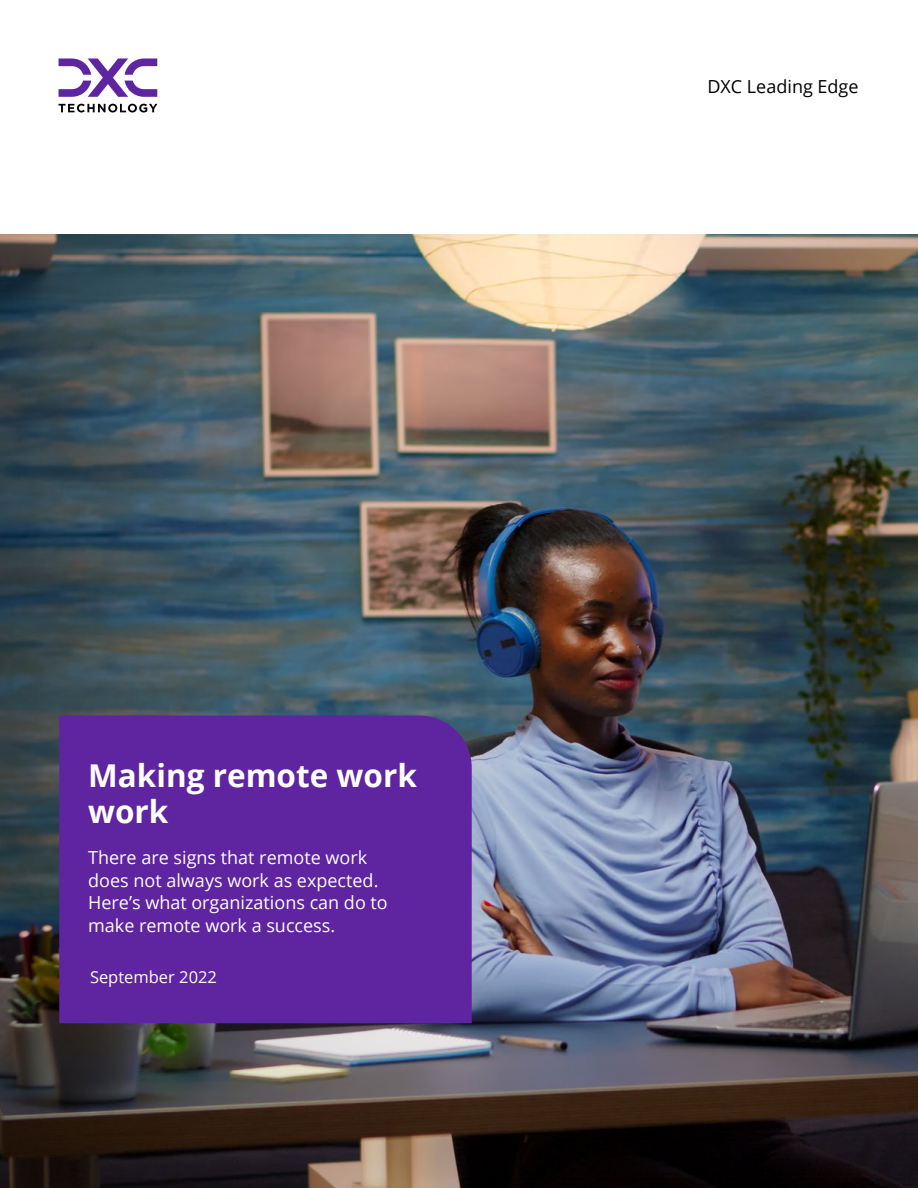
<style>
.page{position:relative;width:918px;height:1188px;background:#fff}
.page>*{position:absolute;margin:0;border:0;box-sizing:border-box;transform-origin:0 0}
.t1{font:700 31.5px/36px "Open Sans";color:#fff}
.t2{font:18px/22.5px "Open Sans";color:#fff}
.t3{font:18px "Open Sans";color:#000}
.t4{font:16.5px "Open Sans";color:#fff}
</style>
<div class="page">
<svg style="left:58px;top:104px;width:99px;height:8px"></svg>
<svg style="left:59px;top:59px;width:98px;height:38px"></svg>
<img style="left:0;top:234px;width:918px;height:954px">
<div style="left:59px;top:716px;width:413px;height:307px;background:#5f249f"></div>
<h1 class="t1" style="left:88px;top:757px;width:330px">Making remote work work</h1>
<p class="t2" style="left:88px;top:846px;width:301px">There are signs that remote work does not always work as expected.<br>Here’s what organizations can do to make remote work a success.</p>
<p class="t4" style="left:90px;top:966px;width:129px">September 2022</p>
<p class="t3" style="left:707px;top:74px;width:153px">DXC Leading Edge</p>
</div>
